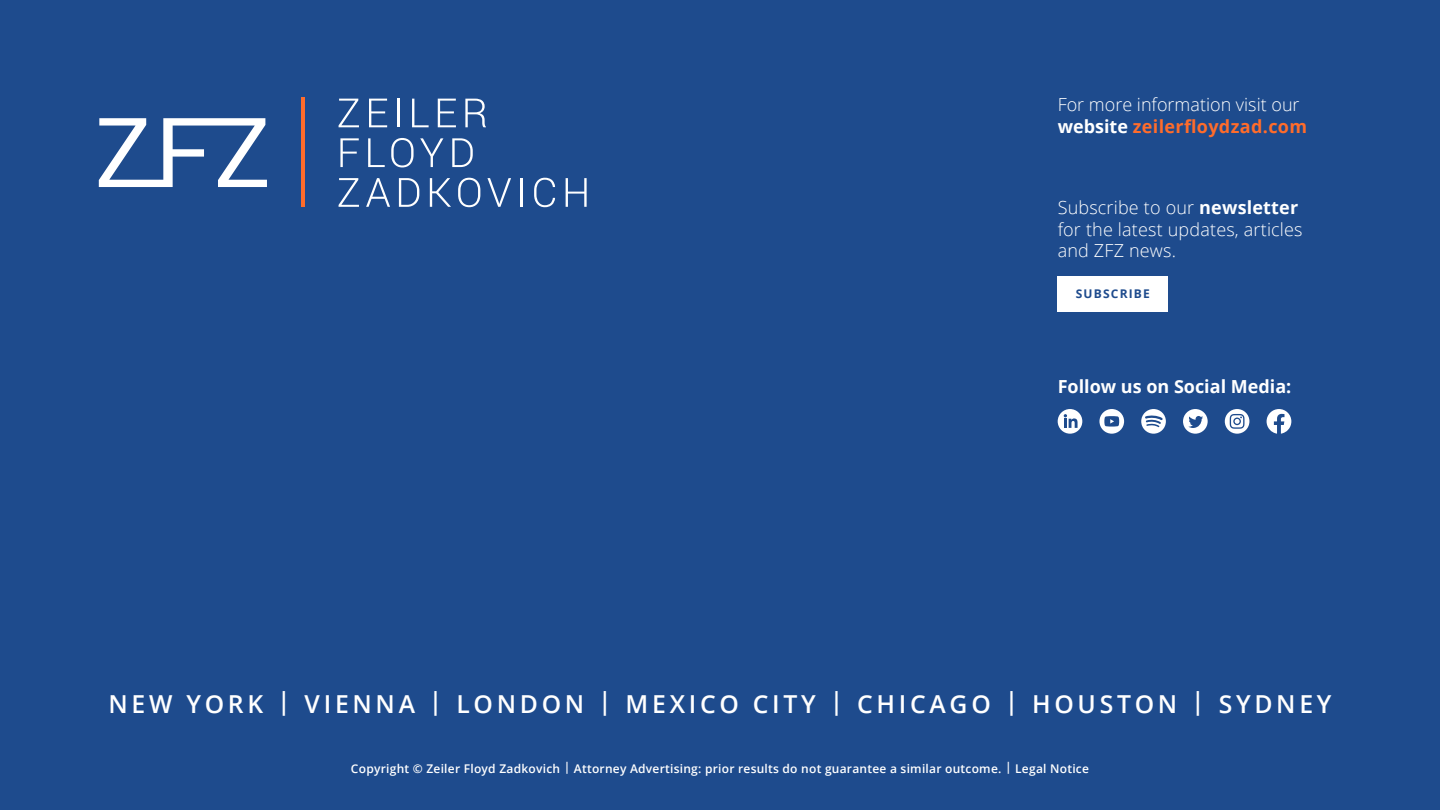
<style>
.page{position:relative;width:1440px;height:810px;background:#1e4b8d}
.page>*{position:absolute;margin:0;border:0;box-sizing:border-box;transform-origin:0 0}
.t1{font:600 24.75px "Open Sans";letter-spacing:.15em;color:#fff}
.t2{font:300 18px/21.6px "Open Sans";letter-spacing:.01em;color:#fff}
.t3{font:700 18px "Open Sans";color:#fff}
.t4{font:600 12px "Open Sans";letter-spacing:.02em;color:#fff}
.t5{font:700 12px "Open Sans";letter-spacing:.1em;color:#1e4b8d}
.s1{font-weight:700}
.s2{font-weight:700;color:#ff6c2b}
.s3{font-weight:700;color:#1e4b8d}
</style>
<div class="page">
<svg style="left:339px;top:99px;width:20px;height:28px"></svg>
<svg style="left:369px;top:99px;width:18px;height:28px"></svg>
<hr style="left:397px;top:99px;width:3px;height:28px;background:#fff">
<svg style="left:412px;top:99px;width:17px;height:28px"></svg>
<svg style="left:438px;top:99px;width:18px;height:28px"></svg>
<svg style="left:465px;top:99px;width:21px;height:28px"></svg>
<svg style="left:340px;top:138px;width:19px;height:29px"></svg>
<svg style="left:368px;top:138px;width:17px;height:29px"></svg>
<svg style="left:391px;top:138px;width:23px;height:29px"></svg>
<svg style="left:420px;top:138px;width:23px;height:29px"></svg>
<svg style="left:452px;top:138px;width:21px;height:29px"></svg>
<svg style="left:339px;top:178px;width:20px;height:29px"></svg>
<svg style="left:366px;top:178px;width:24px;height:29px"></svg>
<svg style="left:399px;top:178px;width:20px;height:29px"></svg>
<svg style="left:430px;top:178px;width:21px;height:29px"></svg>
<svg style="left:458px;top:178px;width:22px;height:29px"></svg>
<svg style="left:487px;top:178px;width:24px;height:29px"></svg>
<hr style="left:520px;top:178px;width:3px;height:29px;background:#fff">
<svg style="left:534px;top:178px;width:21px;height:29px"></svg>
<svg style="left:566px;top:178px;width:21px;height:29px"></svg>
<svg style="left:99px;top:118px;width:168px;height:69px"></svg>
<hr style="left:301px;top:98px;width:4px;height:109px;background:#ff6c2b">
<div style="left:1058px;top:276px;width:110px;height:35px;background:#fff"></div>
<div style="left:1099px;top:409px;width:25px;height:25px;background:#fff;border-radius:50%"></div>
<svg style="left:1104px;top:416px;width:15px;height:11px"></svg>
<div style="left:1183px;top:409px;width:25px;height:25px;background:#fff;border-radius:50%"></div>
<svg style="left:1188px;top:416px;width:15px;height:12px"></svg>
<div style="left:1225px;top:409px;width:24px;height:25px;background:#fff;border-radius:50%"></div>
<svg style="left:1230px;top:414px;width:15px;height:15px"></svg>
<div style="left:1058px;top:409px;width:24px;height:25px;background:#fff;border-radius:50%"></div>
<svg style="left:1064px;top:414px;width:14px;height:14px"></svg>
<svg style="left:1267px;top:409px;width:24px;height:25px"></svg>
<svg style="left:1141px;top:409px;width:25px;height:25px"></svg>
<p class="t2" style="left:1058px;top:93px;width:269px">For more information visit our <span class="s1">website</span> <span class="s2">zeilerfloydzad.com</span><span class="s3">m</span></p>
<p class="t2" style="left:1058px;top:196px;width:246px">Subscribe to our <span class="s1">newsletter </span>for the latest updates, articles and ZFZ news.</p>
<p class="t5" style="left:1076px;top:285px;width:76px">SUBSCRIBE</p>
<p class="t3" style="left:1058px;top:373px;width:235px">Follow us on Social Media:</p>
<h1 class="t1" style="left:109px;top:687px;width:1225px">NEW YORK | VIENNA | LONDON | MEXICO CITY | CHICAGO | HOUSTON | SYDNEY</h1>
<p class="t4" style="left:351px;top:760px;width:740px">Copyright © Zeiler Floyd Zadkovich | Attorney Advertising: prior results do not guarantee a similar outcome. | Legal Notice</p>
</div>
